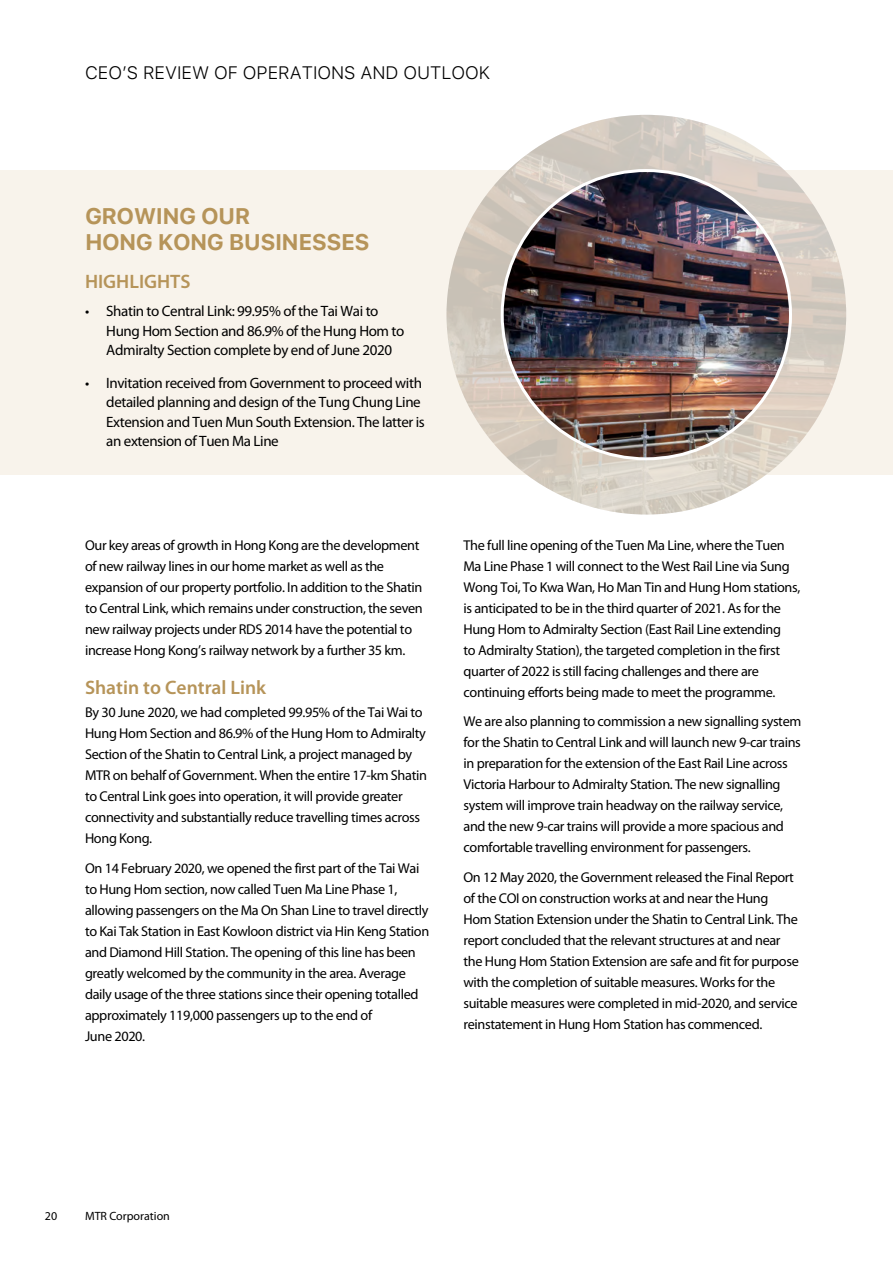
<style>
.page{position:relative;width:893px;height:1263px;background:#fff}
.page>*{position:absolute;margin:0;border:0;box-sizing:border-box;transform-origin:0 0}
.E_Level_1{font:700 22.5px/25.5px "SF Pro Text";letter-spacing:-.025em;color:#b69459}
.E_Level_2{font:600 19.5px "Myriad Pro";color:#b69459}
.t1{font:300 18px "SF Pro Text";color:#000}
.E_Highlight{font:15px/19.5px "Myriad Pro";letter-spacing:-.025em;color:#000}
.E_Body{font:14.25px/21px "Myriad Pro";letter-spacing:-.025em;color:#000}
.t2{font:12px "Myriad Pro";color:#000}
</style>
<div class="page">
<div style="left:0;top:170px;width:893px;height:304px;background:#f8f3eb"></div>
<svg style="left:446px;top:115px;width:400px;height:399px"></svg>
<img style="left:502px;top:171px;width:288px;height:288px;border-radius:144px">
<p class="t1" style="left:85px;top:59px;width:407px">CEO’S REVIEW OF OPERATIONS AND OUTLOOK</p>
<p class="E_Level_1" style="left:85px;top:204px;width:286px">GROWING OUR<br>HONG KONG BUSINESSES</p>
<p class="E_Level_2" style="left:85px;top:271px;width:107px">HIGHLIGHTS</p>
<p class="E_Highlight" style="left:106px;top:302px;width:300px;text-indent:-21px">• Shatin to Central Link: 99.95% of the Tai Wai to<br>Hung Hom Section and 86.9% of the Hung Hom to<br>Admiralty Section complete by end of June 2020</p>
<p class="E_Highlight" style="left:106px;top:373px;width:320px;text-indent:-21px">• Invitation received from Government to proceed with detailed planning and design of the Tung Chung Line Extension and Tuen Mun South Extension. The latter is an extension of Tuen Ma Line</p>
<p class="E_Body" style="left:85px;top:535px;width:339px">Our key areas of growth in Hong Kong are the development of new railway lines in our home market as well as the expansion of our property portfolio. In addition to the Shatin to Central Link, which remains under construction, the seven new railway projects under RDS 2014 have the potential to increase Hong Kong’s railway network by a further 35 km.</p>
<p class="E_Level_2" style="left:85px;top:677px;width:183px">Shatin to Central Link</p>
<p class="E_Body" style="left:85px;top:702px;width:343px">By 30 June 2020, we had completed 99.95% of the Tai Wai to Hung Hom Section and 86.9% of the Hung Hom to Admiralty Section of the Shatin to Central Link, a project managed by MTR on behalf of Government. When the entire 17-km Shatin to Central Link goes into operation, it will provide greater connectivity and substantially reduce travelling times across Hong Kong.</p>
<p class="E_Body" style="left:85px;top:858px;width:346px">On 14 February 2020, we opened the first part of the Tai Wai to Hung Hom section, now called Tuen Ma Line Phase 1, allowing passengers on the Ma On Shan Line to travel directly to Kai Tak Station in East Kowloon district via Hin Keng Station and Diamond Hill Station. The opening of this line has been greatly welcomed by the community in the area. Average daily usage of the three stations since their opening totalled approximately 119,000 passengers up to the end of<br>June 2020.</p>
<p class="E_Body" style="left:463px;top:535px;width:338px">The full line opening of the Tuen Ma Line, where the Tuen Ma Line Phase 1 will connect to the West Rail Line via Sung Wong Toi, To Kwa Wan, Ho Man Tin and Hung Hom stations, is anticipated to be in the third quarter of 2021. As for the Hung Hom to Admiralty Section (East Rail Line extending<br>to Admiralty Station), the targeted completion in the first quarter of 2022 is still facing challenges and there are continuing efforts being made to meet the programme.</p>
<p class="E_Body" style="left:463px;top:711px;width:339px">We are also planning to commission a new signalling system for the Shatin to Central Link and will launch new 9-car trains in preparation for the extension of the East Rail Line across Victoria Harbour to Admiralty Station. The new signalling system will improve train headway on the railway service, and the new 9-car trains will provide a more spacious and comfortable travelling environment for passengers.</p>
<p class="E_Body" style="left:463px;top:867px;width:337px">On 12 May 2020, the Government released the Final Report of the COI on construction works at and near the Hung Hom Station Extension under the Shatin to Central Link. The report concluded that the relevant structures at and near the Hung Hom Station Extension are safe and fit for purpose with the completion of suitable measures. Works for the suitable measures were completed in mid-2020, and service reinstatement in Hung Hom Station has commenced.</p>
<p class="t2" style="left:45px;top:1210px;width:14px">20</p>
<p class="t2" style="left:85px;top:1210px;width:86px">MTR Corporation</p>
</div>
